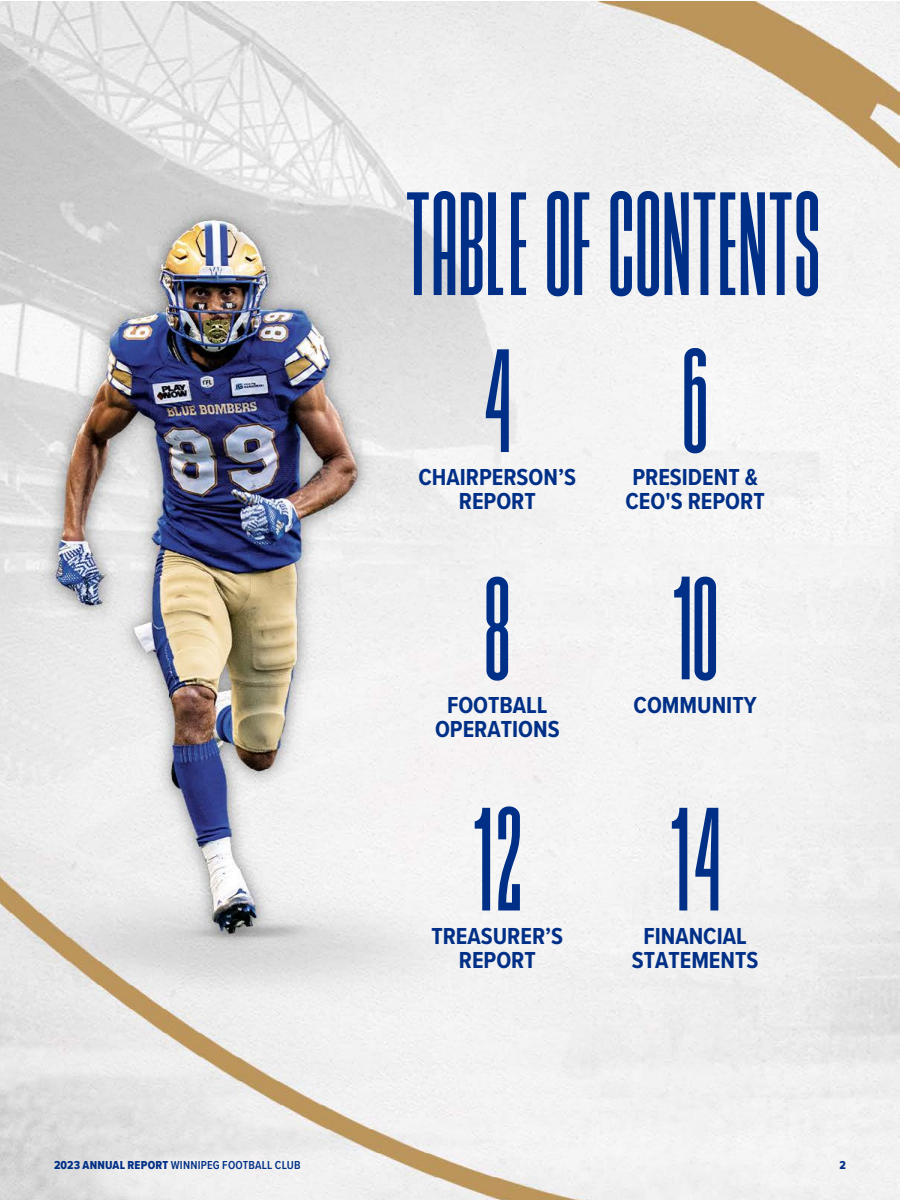
<style>
.page{position:relative;width:900px;height:1200px;background:#fff}
.page>*{position:absolute;margin:0;border:0;box-sizing:border-box;transform-origin:0 0}
.t1{font:132px "Highrush Condensed";letter-spacing:.015em;color:#002f87}
.t2{font:700 24px/24px "Proxima Nova Cond";color:#002f87;text-align:center}
.t3{font:600 12px "Proxima Nova Cond";letter-spacing:.015em;color:#002f87}
.t4{font:12px "Proxima Nova Cond Extrabld";color:#002f87}
.s1{font-family:"Proxima Nova Cond Extrabld";font-weight:400}
</style>
<div class="page">
<img style="left:0;top:2px;width:900px;height:1198px">
<h1 class="t1" style="left:406px;top:174px;width:415px">TABL E OF CONTENTS</h1>
<h1 class="t1" style="left:484px;top:331px;width:28px">4</h1>
<p class="t2" style="left:419px;top:464px;width:159px">CHAIRPERSON’S<br>REPORT</p>
<h1 class="t1" style="left:682px;top:331px;width:27px">6</h1>
<p class="t2" style="left:625px;top:464px;width:141px;text-align:left">PRESIDENT &amp;<br>CEO'S REPORT</p>
<h1 class="t1" style="left:485px;top:558px;width:235px">8 10</h1>
<p class="t2" style="left:435px;top:693px;width:126px">FOOTBALL<br>OPERATIONS</p>
<p class="t2" style="left:634px;top:693px;width:124px">COMMUNITY</p>
<h1 class="t1" style="left:473px;top:789px;width:51px">12</h1>
<p class="t2" style="left:431px;top:924px;width:133px">TREASURER’S<br>REPORT</p>
<h1 class="t1" style="left:670px;top:789px;width:52px">14</h1>
<p class="t2" style="left:632px;top:924px;width:128px">FINANCIAL<br>STATEMENTS</p>
<p class="t3" style="left:54px;top:1156px;width:248px"><span class="s1">2023 ANNUAL REPORT</span> WINNIPEG FOOTBALL CLUB</p>
<p class="t4" style="left:840px;top:1156px;width:8px">2</p>
</div>
